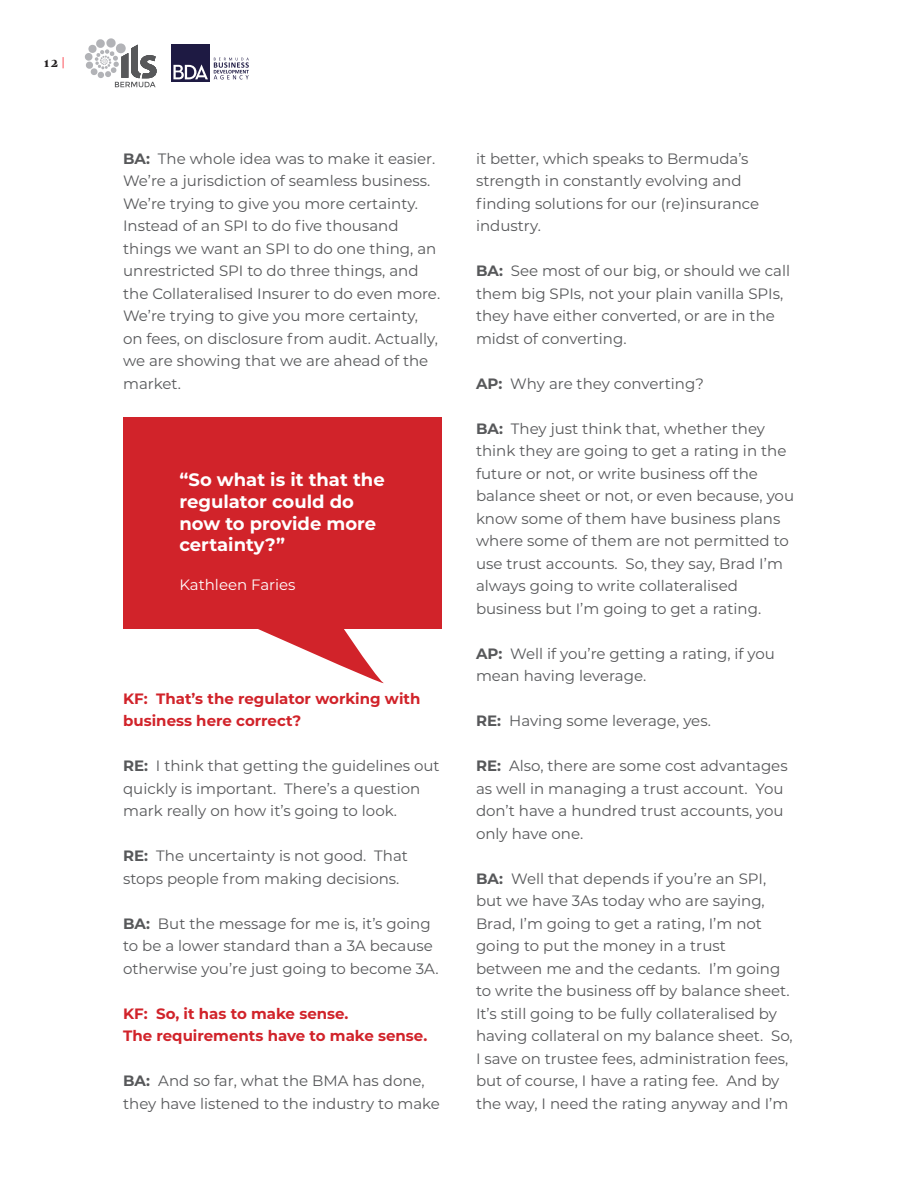
<style>
.page{position:relative;width:918px;height:1188px;background:#fff}
.page>*{position:absolute;margin:0;border:0;box-sizing:border-box;transform-origin:0 0}
.t1{font:700 18px/21.6px "Montserrat";color:#fff}
.t2{font:15px/22.5px "Montserrat";color:#57585a}
.t3{font:700 15px/22.5px "Montserrat";color:#d1232a}
.t4{font:15px "Montserrat";color:#fff}
.t5{font:700 15px "Mermaid";color:#231f20}
.s1{font-family:"Montserrat";font-weight:400;font-size:12px;color:#fb333e}
.s2{font-weight:700}
</style>
<div class="page">
<svg style="left:85px;top:38px;width:72px;height:49px"></svg>
<div style="left:171px;top:44px;width:39px;height:38px;background:#1e1a43"></div>
<svg style="left:173px;top:65px;width:35px;height:14px"></svg>
<svg style="left:214px;top:58px;width:35px;height:21px"></svg>
<div style="left:123px;top:417px;width:319px;height:212px;background:#d1232a"></div>
<svg style="left:258px;top:629px;width:126px;height:55px"></svg>
<p class="t5" style="left:43px;top:54px;width:24px">12 <span class="s1">|</span></p>
<p class="t2" style="left:123px;top:147px;width:314px"><span class="s2">BA:</span> The whole idea was to make it easier.<br>We’re a jurisdiction of seamless business.<br>We’re trying to give you more certainty.</p>
<p class="t2" style="left:123px;top:214px;width:319px">Instead of an SPI to do five thousand things we want an SPI to do one thing, an unrestricted SPI to do three things, and the Collateralised Insurer to do even more.<br>We’re trying to give you more certainty, on fees, on disclosure from audit. Actually, we are showing that we are ahead of the market.</p>
<p class="t1" style="left:179px;top:468px;width:207px">“So what is it that the regulator could do now to provide more certainty?”</p>
<p class="t4" style="left:179px;top:575px;width:118px">Kathleen Faries</p>
<p class="t3" style="left:123px;top:686px;width:299px">KF: That’s the regulator working with business here correct?</p>
<p class="t2" style="left:123px;top:754px;width:318px"><span class="s2">RE:</span> I think that getting the guidelines out quickly is important. There’s a question mark really on how it’s going to look.</p>
<p class="t2" style="left:123px;top:844px;width:286px"><span class="s2">RE:</span> The uncertainty is not good. That stops people from making decisions.</p>
<p class="t2" style="left:123px;top:912px;width:317px"><span class="s2">BA:</span> But the message for me is, it’s going to be a lower standard than a 3A because otherwise you’re just going to become 3A.</p>
<p class="t3" style="left:123px;top:1001px;width:227px">KF: So, it has to make sense.</p>
<p class="t3" style="left:123px;top:1024px;width:306px">The requirements have to make sense.</p>
<p class="t2" style="left:123px;top:1069px;width:318px"><span class="s2">BA:</span> And so far, what the BMA has done, they have listened to the industry to make</p>
<p class="t2" style="left:476px;top:147px;width:274px">it better, which speaks to Bermuda’s</p>
<p class="t2" style="left:476px;top:169px;width:267px">strength in constantly evolving and</p>
<p class="t2" style="left:476px;top:192px;width:285px">finding solutions for our (re)insurance industry.</p>
<p class="t2" style="left:476px;top:259px;width:316px"><span class="s2">BA:</span> See most of our big, or should we call them big SPIs, not your plain vanilla SPIs, they have either converted, or are in the midst of converting.</p>
<p class="t2" style="left:476px;top:372px;width:230px"><span class="s2">AP:</span> Why are they converting?</p>
<p class="t2" style="left:476px;top:417px;width:320px"><span class="s2">BA:</span> They just think that, whether they think they are going to get a rating in the future or not, or write business off the balance sheet or not, or even because, you know some of them have business plans where some of them are not permitted to use trust accounts. So, they say, Brad I’m always going to write collateralised</p>
<p class="t2" style="left:476px;top:597px;width:287px">business but I’m going to get a rating.</p>
<p class="t2" style="left:476px;top:642px;width:301px"><span class="s2">AP:</span> Well if you’re getting a rating, if you mean having leverage.</p>
<p class="t2" style="left:476px;top:709px;width:236px"><span class="s2">RE:</span> Having some leverage, yes.</p>
<p class="t2" style="left:476px;top:754px;width:313px"><span class="s2">RE:</span> Also, there are some cost advantages as well in managing a trust account. You don’t have a hundred trust accounts, you only have one.</p>
<p class="t2" style="left:476px;top:867px;width:292px;text-align:justify"><span class="s2">BA:</span> Well that depends if you’re an SPI, but we have 3As today who are saying, Brad, I’m going to get a rating, I’m not</p>
<p class="t2" style="left:476px;top:934px;width:251px">going to put the money in a trust</p>
<p class="t2" style="left:476px;top:957px;width:318px">between me and the cedants. I’m going to write the business off by balance sheet.<br>It’s still going to be fully collateralised by having collateral on my balance sheet. So, I save on trustee fees, administration fees, but of course, I have a rating fee. And by the way, I need the rating anyway and I’m</p>
</div>
